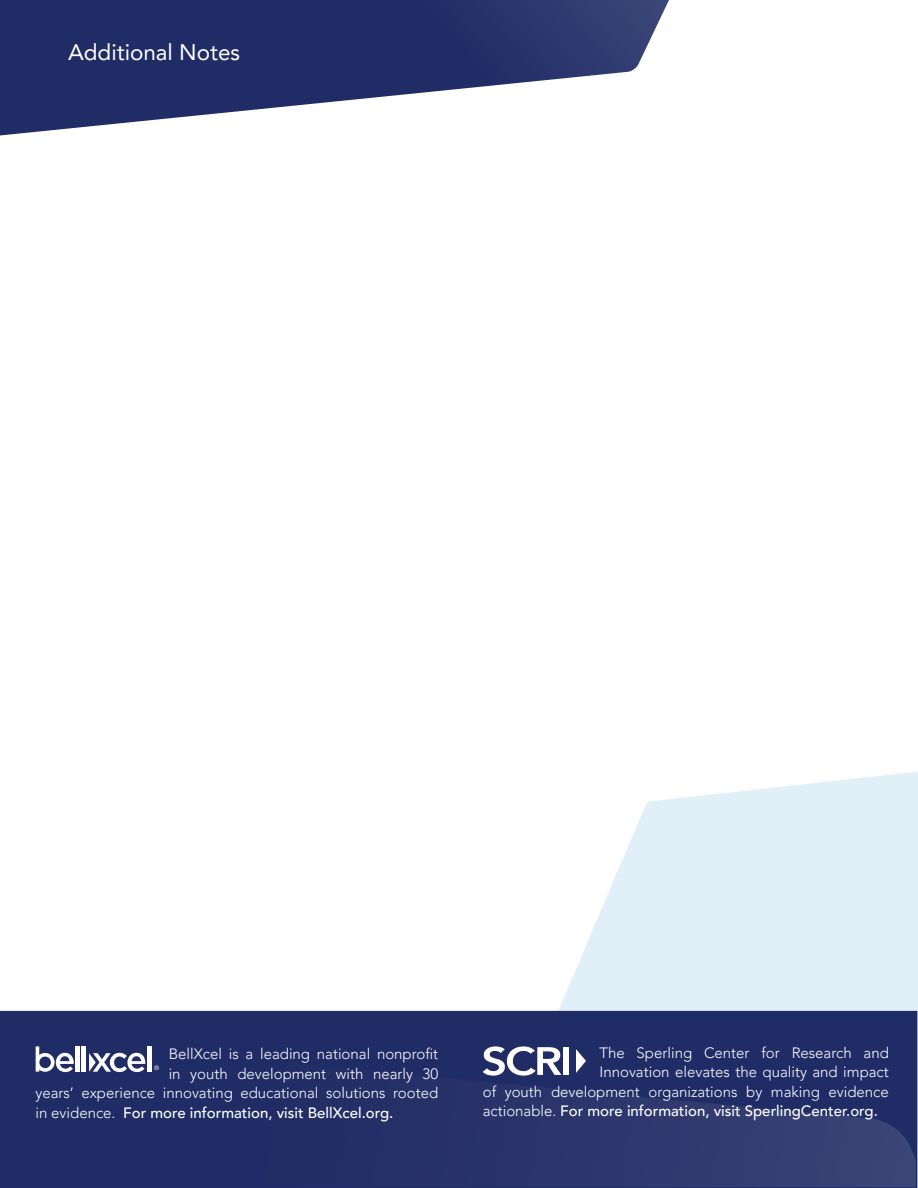
<style>
.page{position:relative;width:918px;height:1188px;background:#fff}
.page>*{position:absolute;margin:0;border:0;box-sizing:border-box;transform-origin:0 0}
.t1{font:22.5px "Avenir LT Pro";color:#fff}
.t2{font:300 15px "Avenir LT Pro";color:#fff}
.t3{font:500 15px "Avenir LT Pro";color:#fff}
.t4{font:6.3px "Avenir LT Pro";color:#fff}
.s1{font-weight:300}
</style>
<div class="page">
<svg style="left:458px;top:771px;width:460px;height:417px;fill:#e0eff8"></svg>
<div style="left:1px;top:1012px;width:916px;height:176px;background:#202c65"></div>
<svg style="left:35px;top:1046px;width:880px;height:140px"></svg>
<div style="left:0;top:1011px;width:917px;height:177px;border:1px solid #202c65"></div>
<hr style="left:147px;top:1046px;width:4px;height:26px;background:#fff">
<svg style="left:89px;top:1053px;width:56px;height:19px"></svg>
<svg style="left:36px;top:1046px;width:38px;height:26px"></svg>
<div style="left:75px;top:1046px;width:5px;height:26px;background:#fff"></div>
<hr style="left:82px;top:1046px;width:4px;height:26px;background:#fff">
<svg style="left:576px;top:1049px;width:10px;height:24px"></svg>
<svg style="left:483px;top:1046px;width:78px;height:30px"></svg>
<div style="left:563px;top:1047px;width:6px;height:28px;background:#fff"></div>
<svg style="left:0;top:0;width:669px;height:136px;fill:#202c65"></svg>
<p class="t1" style="left:68px;top:39px;width:174px">Additional Notes</p>
<p class="t2" style="left:169px;top:1045px;width:271px">BellXcel is a leading national nonprofit</p>
<p class="t2" style="left:169px;top:1065px;width:271px">in youth development with nearly 30</p>
<p class="t2" style="left:35px;top:1084px;width:404px">years’ experience innovating educational solutions rooted</p>
<p class="t3" style="left:35px;top:1104px;width:359px"><span class="s1">in evidence.</span> For more information, visit BellXcel.org.</p>
<p class="t4" style="left:154px;top:1064px;width:7px">®</p>
<p class="t2" style="left:600px;top:1044px;width:291px">The Sperling Center for Research and</p>
<p class="t2" style="left:600px;top:1063px;width:291px">Innovation elevates the quality and impact</p>
<p class="t2" style="left:483px;top:1083px;width:408px">of youth development organizations by making evidence</p>
<p class="t3" style="left:483px;top:1102px;width:397px"><span class="s1">actionable.</span> For more information, visit SperlingCenter.org.</p>
</div>
